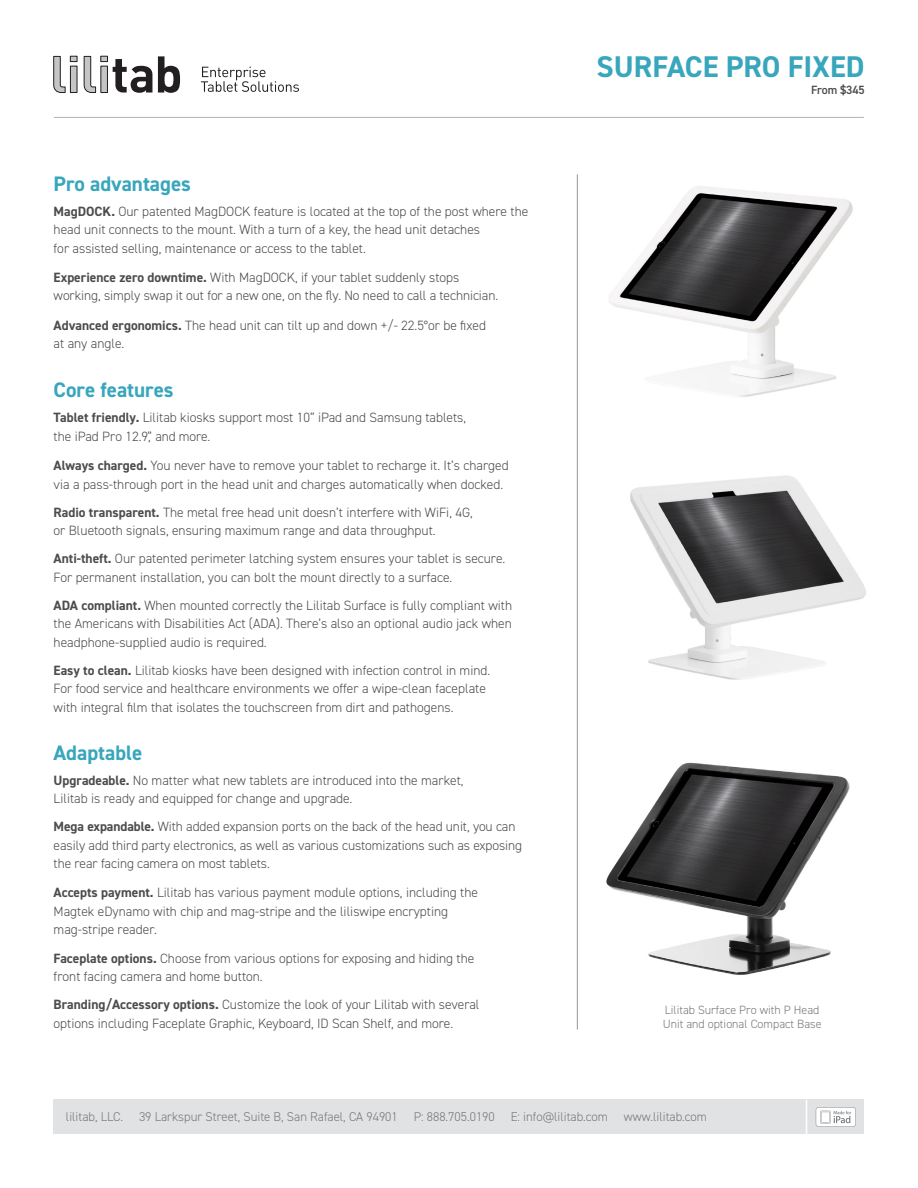
<style>
.page{position:relative;width:918px;height:1188px;background:#fff}
.page>*{position:absolute;margin:0;border:0;box-sizing:border-box;transform-origin:0 0}
.t1{font:700 30px "DIN2014";color:#38a6bc}
.t2{font:700 21px "DIN2014";color:#38a6bc}
.t3{font:300 13.5px/18.5px "DIN2014";color:#4b4c4d}
.t4{font:300 12.75px "DIN2014";color:#76787b}
.t5{font:300 12px/13.5px "DIN2014";color:#76787b}
.t6{font:600 12px "DIN2014";letter-spacing:-.01em;color:#4b4c4d}
.s1{font-weight:700}
</style>
<div class="page">
<div style="left:54px;top:1100px;width:810px;height:34px;background:#e1e2e4"></div>
<svg style="left:53px;top:56px;width:99px;height:37px"></svg>
<svg style="left:158px;top:56px;width:22px;height:37px"></svg>
<svg style="left:201px;top:67px;width:98px;height:25px"></svg>
<hr style="left:54px;top:117px;width:810px;height:1px;background:#b2b3b7">
<svg style="left:816px;top:1107px;width:40px;height:20px"></svg>
<hr style="left:806px;top:1100px;width:1px;height:34px;background:#fff">
<hr style="left:577px;top:174px;width:1px;height:856px;background:#939598">
<img style="left:606px;top:762px;width:244px;height:213px">
<img style="left:609px;top:186px;width:244px;height:211px">
<img style="left:630px;top:475px;width:236px;height:205px">
<h1 class="t1" style="left:597px;top:47px;width:269px">SURFACE PRO FIXED</h1>
<p class="t2" style="left:54px;top:169px;width:139px">Pro advantages</p>
<p class="t3" style="left:54px;top:202px;width:476px"><span class="s1">MagDOCK.</span> Our patented MagDOCK feature is located at the top of the post where the head unit connects to the mount. With a turn of a key, the head unit detaches<br>for assisted selling, maintenance or access to the tablet.</p>
<p class="t3" style="left:54px;top:268px;width:446px"><span class="s1">Experience zero downtime.</span> With MagDOCK, if your tablet suddenly stops working, simply swap it out for a new one, on the fly. No need to call a technician.</p>
<p class="t3" style="left:54px;top:316px;width:434px"><span class="s1">Advanced ergonomics.</span> The head unit can tilt up and down +/- 22.5°or be fixed at any angle.</p>
<p class="t2" style="left:54px;top:376px;width:122px">Core features</p>
<p class="t3" style="left:54px;top:408px;width:414px"><span class="s1">Tablet friendly.</span> Lilitab kiosks support most 10” iPad and Samsung tablets, the iPad Pro 12.9,” and more.</p>
<p class="t3" style="left:54px;top:456px;width:457px"><span class="s1">Always charged.</span> You never have to remove your tablet to recharge it. It’s charged via a pass-through port in the head unit and charges automatically when docked.</p>
<p class="t3" style="left:54px;top:503px;width:421px"><span class="s1">Radio transparent.</span> The metal free head unit doesn’t interfere with WiFi, 4G, or Bluetooth signals, ensuring maximum range and data throughput.</p>
<p class="t3" style="left:54px;top:549px;width:453px"><span class="s1">Anti-theft.</span> Our patented perimeter latching system ensures your tablet is secure.<br>For permanent installation, you can bolt the mount directly to a surface.</p>
<p class="t3" style="left:54px;top:596px;width:460px;text-align:justify"><span class="s1">ADA compliant.</span> When mounted correctly the Lilitab Surface is fully compliant with the Americans with Disabilities Act (ADA). There’s also an optional audio jack when headphone-supplied audio is required.</p>
<p class="t3" style="left:54px;top:661px;width:438px"><span class="s1">Easy to clean.</span> Lilitab kiosks have been designed with infection control in mind.<br>For food service and healthcare environments we offer a wipe-clean faceplate with integral film that isolates the touchscreen from dirt and pathogens.</p>
<p class="t2" style="left:54px;top:738px;width:90px">Adaptable</p>
<p class="t3" style="left:54px;top:771px;width:411px"><span class="s1">Upgradeable.</span> No matter what new tablets are introduced into the market,<br>Lilitab is ready and equipped for change and upgrade.</p>
<p class="t3" style="left:54px;top:817px;width:470px"><span class="s1">Mega expandable.</span> With added expansion ports on the back of the head unit, you can easily add third party electronics, as well as various customizations such as exposing the rear facing camera on most tablets.</p>
<p class="t3" style="left:54px;top:884px;width:426px"><span class="s1">Accepts payment.</span> Lilitab has various payment module options, including the<br>Magtek eDynamo with chip and mag-stripe and the liliswipe encrypting mag-stripe reader.</p>
<p class="t3" style="left:54px;top:949px;width:422px"><span class="s1">Faceplate options.</span> Choose from various options for exposing and hiding the front facing camera and home button.</p>
<p class="t3" style="left:54px;top:995px;width:427px"><span class="s1">Branding/Accessory options.</span> Customize the look of your Lilitab with several options including Faceplate Graphic, Keyboard, ID Scan Shelf, and more.</p>
<p class="t6" style="left:811px;top:82px;width:55px">From $345</p>
<p class="t5" style="left:663px;top:1004px;width:160px">Lilitab Surface Pro with P Head<br>Unit and optional Compact Base</p>
<p class="t4" style="left:66px;top:1109px;width:430px">lilitab, LLC. 39 Larkspur Street, Suite B, San Rafael, CA 94901 P: 888.705.0190</p>
<p class="t4" style="left:511px;top:1109px;width:99px">E: info@lilitab.com</p>
<p class="t4" style="left:624px;top:1109px;width:85px">www.lilitab.com</p>
</div>
